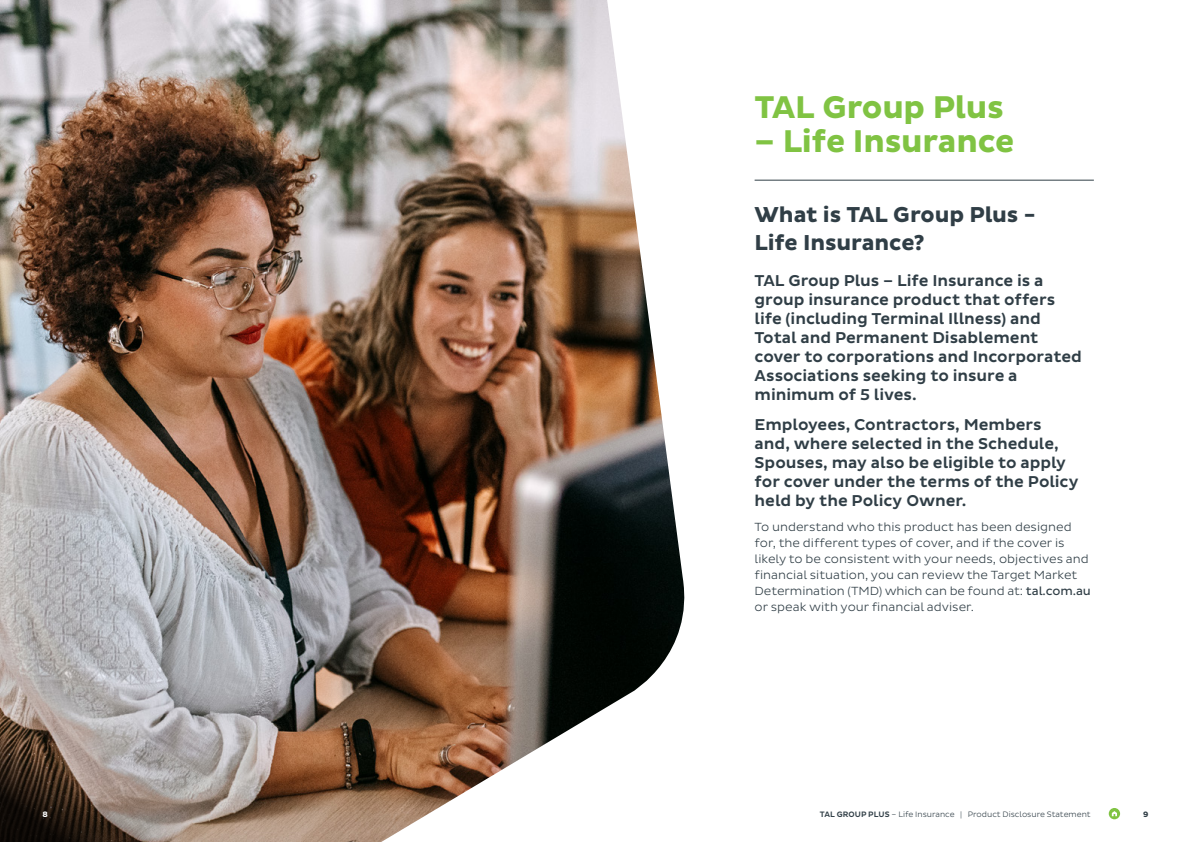
<style>
.page{position:relative;width:1191px;height:842px;background:#fff}
.page>*{position:absolute;margin:0;border:0;box-sizing:border-box;transform-origin:0 0}
.t1{font:700 32px "Pluto Sans";letter-spacing:-.01em;color:#80c343}
.t2{font:700 22px/28px "Pluto Sans";letter-spacing:-.005em;color:#303e46}
.t3{font:500 16px/19px "Pluto Sans";letter-spacing:-.005em;color:#303e46}
.t4{font:300 12px/16px "Pluto Sans";color:#303e46}
.t5{font:300 8px "Pluto Sans";letter-spacing:-.005em;color:#303e46}
.t6{font:700 8px "Pluto Sans";color:#fff}
.t7{font:700 8px "Pluto Sans";color:#303e46}
.s1{font-weight:400}
.s2{font-weight:500}
</style>
<div class="page">
<img style="left:0;top:0;width:685px;height:842px">
<svg style="left:0;top:681px;width:310px;height:161px"></svg>
<hr style="left:754px;top:180px;width:339px;height:1px;background:#303e46">
<svg style="left:1108px;top:808px;width:12px;height:11px"></svg>
<svg style="left:1111px;top:811px;width:6px;height:5px"></svg>
<h1 class="t1" style="left:754px;top:88px;width:251px">TAL Group Plus</h1>
<h1 class="t1" style="left:754px;top:122px;width:261px">– Life Insurance</h1>
<h2 class="t2" style="left:754px;top:201px;width:282px">What is TAL Group Plus -<br>Life Insurance?</h2>
<p class="t3" style="left:754px;top:272px;width:329px">TAL Group Plus – Life Insurance is a group insurance product that offers life (including Terminal Illness) and Total and Permanent Disablement cover to corporations and Incorporated Associations seeking to insure a minimum of 5 lives.</p>
<p class="t3" style="left:754px;top:416px;width:326px">Employees, Contractors, Members and, where selected in the Schedule, Spouses, may also be eligible to apply for cover under the terms of the Policy held by the Policy Owner.</p>
<p class="t4" style="left:754px;top:519px;width:338px">To understand who this product has been designed for, the different types of cover, and if the cover is likely to be consistent with your needs, objectives and financial situation, you can review the Target Market Determination (TMD) which can be found at: <span class="s1">tal.com.au </span>or speak with your financial adviser.</p>
<p class="t6" style="left:43px;top:809px;width:7px">8</p>
<p class="t5" style="left:820px;top:809px;width:272px"><span class="s2">TAL GROUP PLUS</span> – Life Insurance | Product Disclosure Statement</p>
<p class="t7" style="left:1143px;top:809px;width:7px">9</p>
</div>
